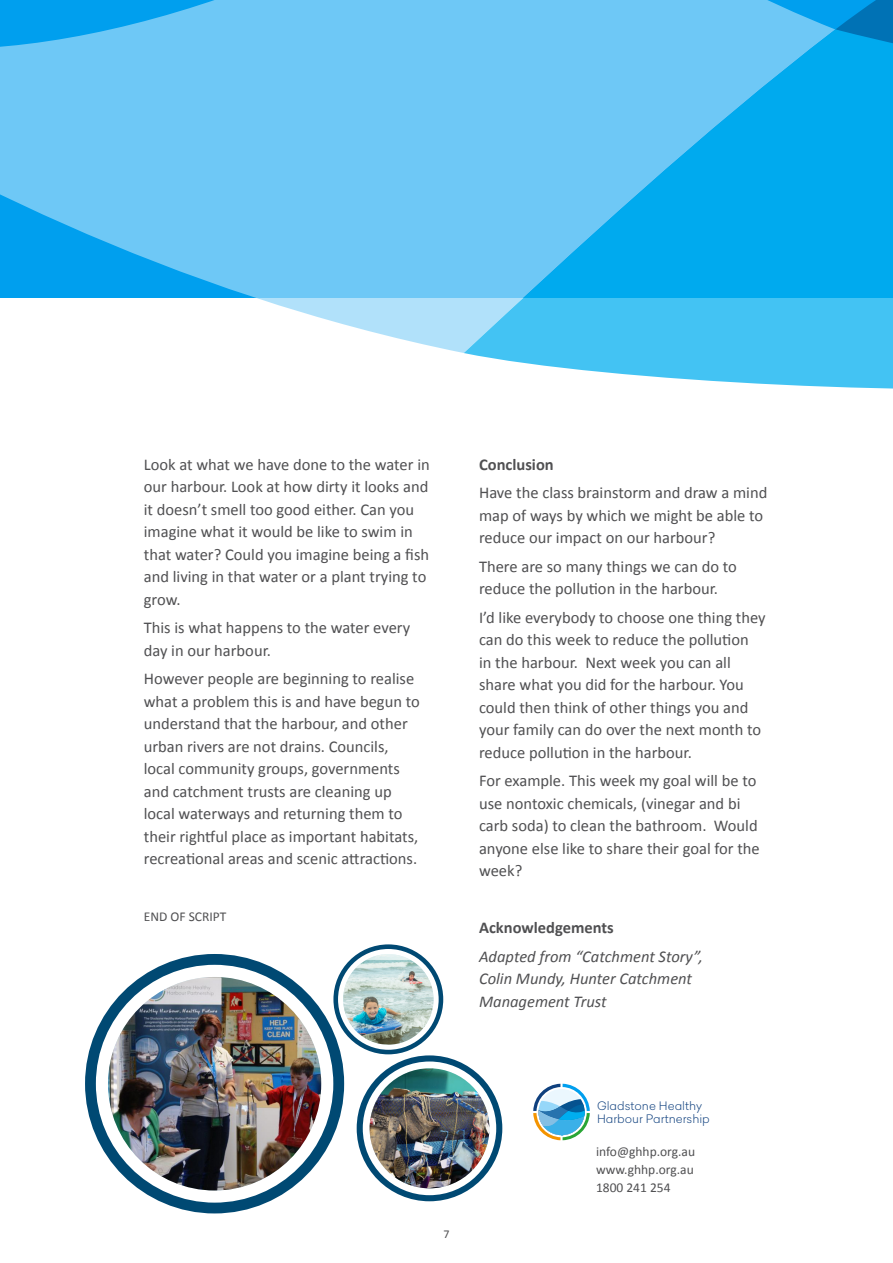
<style>
.page{position:relative;width:893px;height:1263px;background:#fff}
.page>*{position:absolute;margin:0;border:0;box-sizing:border-box;transform-origin:0 0}
.t1{font:16.5px/22.5px "Calibri";color:#505052}
.t2{font:italic 16.5px/22.5px "Calibri";color:#505052}
.t3{font:700 16.5px "Calibri";color:#505052}
.t4{font:13.5px "Calibri";color:#505052}
.t5{font:12px "Calibri";color:#505052}
.t6{font:300 11.4px "Celias";color:#0f407e}
</style>
<div class="page">
<svg style="left:0;top:0;width:835px;height:353px;background:#74caf6"></svg>
<svg style="left:835px;top:0;width:58px;height:29px;background:#0081c9"></svg>
<svg style="left:464px;top:29px;width:429px;height:360px;background:#41bdf2"></svg>
<div style="left:85px;top:954px;width:259px;height:259px;border:11px solid #004973;border-radius:50%"></div>
<img style="left:108px;top:977px;width:213px;height:213px;border-radius:107px">
<div style="left:333px;top:944px;width:110px;height:110px;border:5px solid #004973;border-radius:50%"></div>
<img style="left:343px;top:954px;width:90px;height:91px;border-radius:45px">
<div style="left:357px;top:1055px;width:145px;height:146px;border:6px solid #004973;border-radius:50%"></div>
<img style="left:370px;top:1068px;width:119px;height:120px;border-radius:60px">
<svg style="left:533px;top:1084px;width:57px;height:56px"></svg>
<p class="t1" style="left:144px;top:452px;width:287px">Look at what we have done to the water in our harbour. Look at how dirty it looks and it doesn’t smell too good either. Can you imagine what it would be like to swim in that water? Could you imagine being a fish and living in that water or a plant trying to grow.</p>
<p class="t1" style="left:144px;top:615px;width:268px">This is what happens to the water every day in our harbour.</p>
<p class="t1" style="left:144px;top:666px;width:277px">However people are beginning to realise what a problem this is and have begun to understand that the harbour, and other urban rivers are not drains. Councils, local community groups, governments and catchment trusts are cleaning up local waterways and returning them to their rightful place as important habitats, recreational areas and scenic attractions.</p>
<p class="t4" style="left:144px;top:908px;width:84px">END OF SCRIPT</p>
<p class="t3" style="left:479px;top:454px;width:76px">Conclusion</p>
<p class="t1" style="left:479px;top:480px;width:290px">Have the class brainstorm and draw a mind map of ways by which we might be able to reduce our impact on our harbour?</p>
<p class="t1" style="left:479px;top:554px;width:259px">There are so many things we can do to reduce the pollution in the harbour.</p>
<p class="t1" style="left:479px;top:605px;width:288px">I’d like everybody to choose one thing they can do this week to reduce the pollution<br>in the harbour. Next week you can all share what you did for the harbour. You could then think of other things you and your family can do over the next month to reduce pollution in the harbour.</p>
<p class="t1" style="left:479px;top:768px;width:282px">For example. This week my goal will be to use nontoxic chemicals, (vinegar and bi carb soda) to clean the bathroom. Would anyone else like to share their goal for the week?</p>
<p class="t3" style="left:479px;top:917px;width:136px">Acknowledgements</p>
<p class="t2" style="left:479px;top:944px;width:225px">Adapted from “Catchment Story”,<br>Colin Mundy, Hunter Catchment<br>Management Trust</p>
<p class="t5" style="left:443px;top:1226px;width:8px">7</p>
<p class="t6" style="left:597px;top:1098px;width:107px">Gladstone Healthy</p>
<p class="t6" style="left:597px;top:1111px;width:114px">Harbour Partnership</p>
<p class="t4" style="left:596px;top:1143px;width:101px">info@ghhp.org.au</p>
<p class="t4" style="left:596px;top:1161px;width:99px">www.ghhp.org.au</p>
<p class="t4" style="left:596px;top:1179px;width:76px">1800 241 254</p>
</div>
